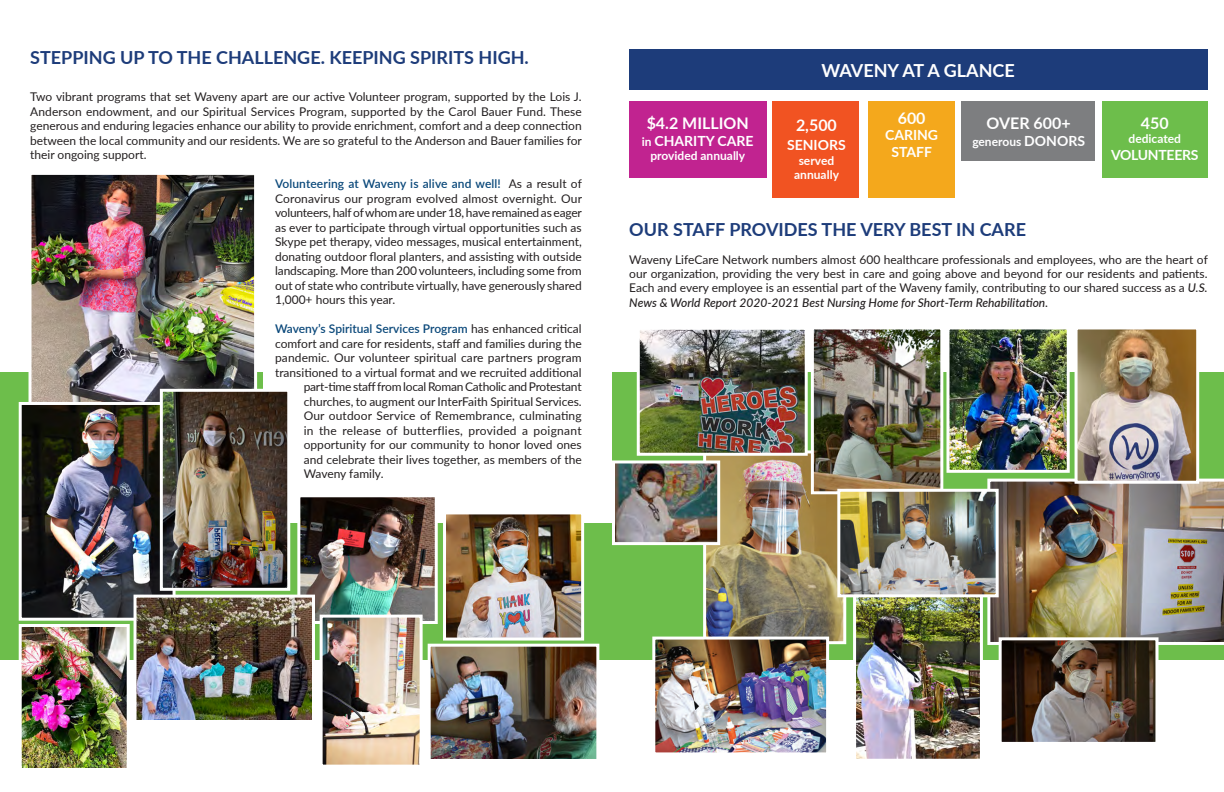
<style>
.page{position:relative;width:1224px;height:792px;background:#fff}
.page>*{position:absolute;margin:0;border:0;box-sizing:border-box;transform-origin:0 0}
.t1{font:700 18px "Lato";color:#1d3c7a}
.t2{font:700 18px "Lato";color:#fff}
.t3{font:700 16px "Lato";color:#fff}
.t4{font:700 14px/16.8px "Lato";color:#fff;text-align:center}
.t5{font:700 14px "Lato";letter-spacing:-.02em;color:#fff}
.t6{font:12px/14.5px "Lato";color:#231f20;text-align:justify}
.t7{font:700 12px/14.4px "Lato";color:#fff;text-align:center}
.t8{font:600 12px "Lato";color:#0a487a}
.t9{font:12px "Lato";letter-spacing:-.02em;color:#231f20}
.t10{font:12px "Lato";letter-spacing:.025em;color:#231f20}
.s1{font-weight:600;color:#0a487a}
.s2{font-weight:400;color:#231f20}
.s3{font-size:12px}
.s4{font-size:14px}
.s5{font-weight:500;font-style:italic}
</style>
<div class="page">
<div style="left:0;top:372px;width:1224px;height:288px;background:#6dbe4b"></div>
<img style="left:33px;top:176px;width:220px;height:226px">
<div style="left:29px;top:172px;width:228px;height:251px;border:3px solid #fff"></div>
<div style="left:264px;top:211px;width:348px;height:311px;background:#fff"></div>
<div style="left:629px;top:102px;width:137px;height:76px;background:#c12390"></div>
<div style="left:773px;top:102px;width:86px;height:96px;background:#f15322"></div>
<div style="left:869px;top:102px;width:86px;height:96px;background:#f4a81c"></div>
<div style="left:962px;top:102px;width:133px;height:59px;background:#7d7e80"></div>
<div style="left:1102px;top:102px;width:106px;height:76px;background:#6dbe4b"></div>
<div style="left:629px;top:49px;width:578px;height:41px;background:#1d3c7a"></div>
<img style="left:23px;top:406px;width:149px;height:211px">
<div style="left:19px;top:402px;width:157px;height:219px;border:3px solid #fff"></div>
<img style="left:164px;top:393px;width:122px;height:194px">
<div style="left:160px;top:389px;width:130px;height:202px;border:3px solid #fff"></div>
<img style="left:447px;top:515px;width:133px;height:122px">
<div style="left:443px;top:511px;width:141px;height:130px;border:3px solid #fff"></div>
<img style="left:23px;top:628px;width:103px;height:139px">
<div style="left:19px;top:624px;width:111px;height:147px;border:3px solid #fff"></div>
<img style="left:301px;top:498px;width:133px;height:122px">
<div style="left:297px;top:494px;width:141px;height:130px;border:3px solid #fff"></div>
<img style="left:138px;top:599px;width:173px;height:120px">
<div style="left:134px;top:595px;width:181px;height:129px;border:3px solid #fff"></div>
<img style="left:432px;top:648px;width:163px;height:110px">
<div style="left:428px;top:644px;width:171px;height:118px;border:3px solid #fff"></div>
<img style="left:324px;top:619px;width:95px;height:145px">
<div style="left:320px;top:615px;width:103px;height:153px;border:3px solid #fff"></div>
<img style="left:707px;top:454px;width:135px;height:186px">
<div style="left:703px;top:450px;width:143px;height:194px;border:3px solid #fff"></div>
<img style="left:857px;top:597px;width:122px;height:161px">
<div style="left:853px;top:579px;width:130px;height:183px;border:3px solid #fff"></div>
<img style="left:656px;top:641px;width:169px;height:110px">
<div style="left:652px;top:637px;width:177px;height:118px;border:3px solid #fff"></div>
<img style="left:950px;top:330px;width:116px;height:139px">
<div style="left:946px;top:326px;width:124px;height:147px;border:3px solid #fff"></div>
<img style="left:987px;top:479px;width:237px;height:166px">
<img style="left:815px;top:330px;width:124px;height:160px">
<div style="left:811px;top:326px;width:132px;height:168px;border:3px solid #fff"></div>
<img style="left:1079px;top:330px;width:116px;height:150px">
<div style="left:1075px;top:326px;width:124px;height:158px;border:3px solid #fff"></div>
<img style="left:841px;top:493px;width:154px;height:100px">
<div style="left:837px;top:489px;width:162px;height:108px;border:3px solid #fff"></div>
<img style="left:1003px;top:641px;width:152px;height:100px">
<div style="left:999px;top:637px;width:160px;height:108px;border:3px solid #fff"></div>
<img style="left:641px;top:331px;width:163px;height:121px">
<div style="left:637px;top:327px;width:171px;height:129px;border:3px solid #fff"></div>
<img style="left:616px;top:464px;width:100px;height:77px">
<div style="left:612px;top:460px;width:108px;height:85px;border:3px solid #fff"></div>
<h1 class="t1" style="left:30px;top:44px;width:500px">STEPPING UP TO THE CHALLENGE. KEEPING SPIRITS HIGH.</h1>
<p class="t6" style="left:30px;top:89px;width:553px">Two vibrant programs that set Waveny apart are our active Volunteer program, supported by the Lois J.<br>Anderson endowment, and our Spiritual Services Program, supported by the Carol Bauer Fund. These generous and enduring legacies enhance our ability to provide enrichment, comfort and a deep connection between the local community and our residents. We are so grateful to the Anderson and Bauer families for their ongoing support.</p>
<p class="t6" style="left:275px;top:176px;width:308px"><span class="s1">Volunteering at Waveny is alive and well!</span> As a result of Coronavirus our program evolved almost overnight. Our volunteers, half of whom are under 18, have remained as eager as ever to participate through virtual opportunities such as Skype pet therapy, video messages, musical entertainment, donating outdoor floral planters, and assisting with outside landscaping. More than 200 volunteers, including some from out of state who contribute virtually, have generously shared 1,000+ hours this year.</p>
<p class="t8" style="left:275px;top:320px;width:308px">Waveny’s Spiritual Services Program <span class="s2">has enhanced critical</span></p>
<p class="t6" style="left:275px;top:336px;width:308px">comfort and care for residents, staff and families during the</p>
<p class="t6" style="left:275px;top:350px;width:308px">pandemic. Our volunteer spiritual care partners program</p>
<p class="t6" style="left:275px;top:365px;width:308px">transitioned to a virtual format and we recruited additional</p>
<p class="t9" style="left:304px;top:378px;width:279px">part-time staff from local Roman Catholic and Protestant</p>
<p class="t6" style="left:304px;top:394px;width:279px">churches, to augment our InterFaith Spiritual Services.</p>
<p class="t6" style="left:304px;top:408px;width:279px">Our outdoor Service of Remembrance, culminating</p>
<p class="t10" style="left:304px;top:422px;width:279px">in the release of butterflies, provided a poignant</p>
<p class="t6" style="left:304px;top:437px;width:279px">opportunity for our community to honor loved ones</p>
<p class="t6" style="left:304px;top:452px;width:279px">and celebrate their lives together, as members of the</p>
<p class="t6" style="left:304px;top:466px;width:81px">Waveny family.</p>
<h2 class="t3" style="left:647px;top:111px;width:103px">$4.2 MILLION</h2>
<p class="t4" style="left:642px;top:131px;width:113px"><span class="s3">in</span> CHARITY CARE</p>
<p class="t7" style="left:650px;top:148px;width:96px">provided annually</p>
<h1 class="t2" style="left:821px;top:57px;width:195px">WAVENY AT A GLANCE</h1>
<h2 class="t3" style="left:796px;top:113px;width:42px">2,500</h2>
<p class="t4" style="left:787px;top:136px;width:60px">SENIORS</p>
<p class="t7" style="left:794px;top:152px;width:46px">served annually</p>
<h2 class="t3" style="left:898px;top:106px;width:29px">600</h2>
<p class="t4" style="left:885px;top:126px;width:55px">CARING<br>STAFF</p>
<h2 class="t3" style="left:987px;top:111px;width:86px">OVER 600+</h2>
<p class="t7" style="left:972px;top:134px;width:114px">generous <span class="s4">DONORS</span></p>
<h2 class="t3" style="left:1141px;top:111px;width:29px">450</h2>
<p class="t7" style="left:1129px;top:131px;width:54px">dedicated</p>
<p class="t5" style="left:1111px;top:145px;width:89px">VOLUNTEERS</p>
<h1 class="t1" style="left:629px;top:216px;width:398px">OUR STAFF PROVIDES THE VERY BEST IN CARE</h1>
<p class="t6" style="left:629px;top:252px;width:580px">Waveny LifeCare Network numbers almost 600 healthcare professionals and employees, who are the heart of our organization, providing the very best in care and going above and beyond for our residents and patients.<br>Each and every employee is an essential part of the Waveny family, contributing to our shared success as a <span class="s5">U.S.<br>News &amp; World Report 2020-2021 Best Nursing Home for Short-Term Rehabilitation.</span></p>
</div>
